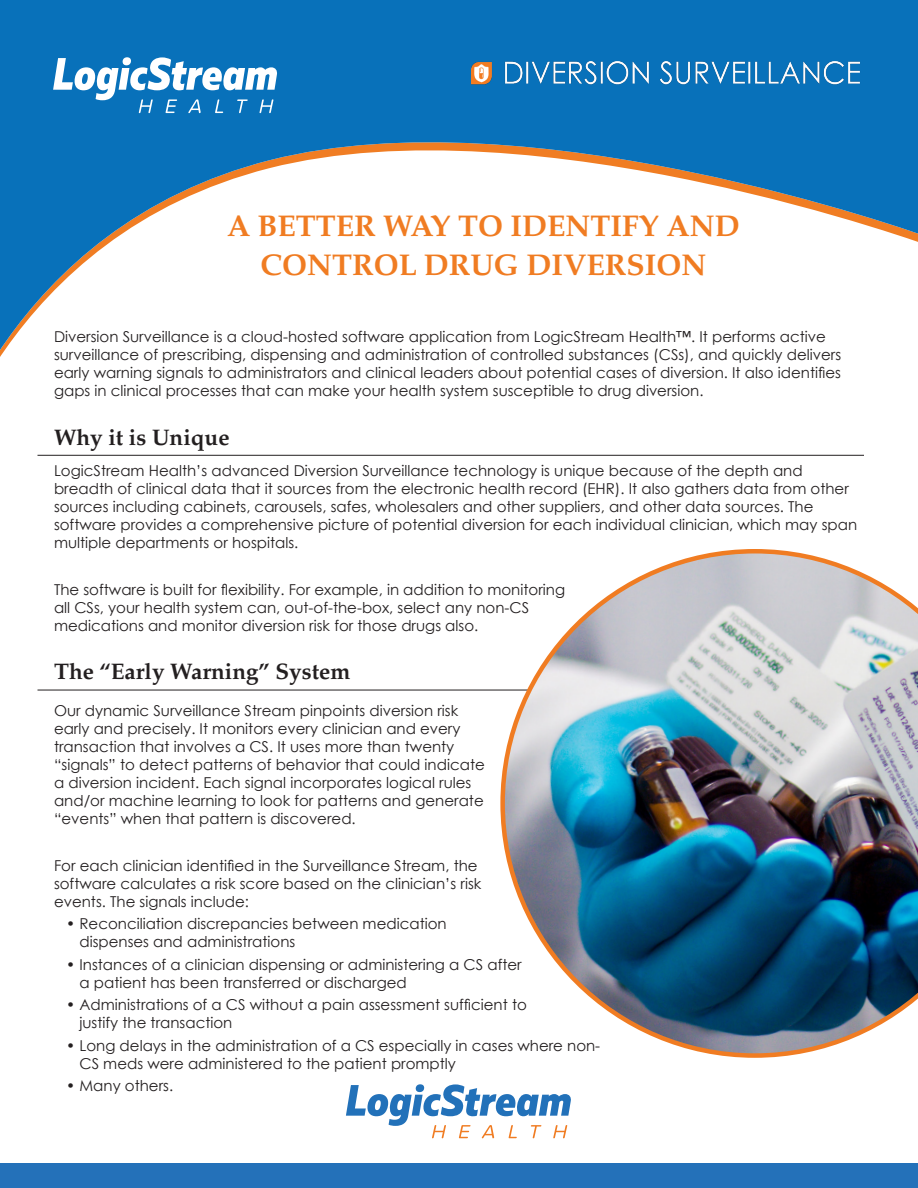
<style>
.page{position:relative;width:918px;height:1188px;background:#fff}
.page>*{position:absolute;margin:0;border:0;box-sizing:border-box;transform-origin:0 0}
.t1{font:700 30px/39px "Palatino";color:#f07c22;text-align:center}
.EXAMPLE_HEAD{font:700 22.5px "Palatino";color:#231f20}
.EXAMPLE_INTRO{font:15px/18px "Century Gothic";color:#231f20}
</style>
<div class="page">
<svg style="left:0;top:0;width:918px;height:357px"></svg>
<div style="left:0;top:1164px;width:918px;height:24px;background:#2471b9"></div>
<svg style="left:53px;top:57px;width:224px;height:56px"></svg>
<svg style="left:346px;top:1084px;width:225px;height:54px"></svg>
<img style="left:472px;top:57px;width:392px;height:35px">
<hr style="left:38px;top:455px;width:826px;height:1px;background:#231f20">
<hr style="left:38px;top:690px;width:490px;height:1px;background:#231f20">
<img style="left:500px;top:549px;width:418px;height:509px">
<p class="t1" style="left:227px;top:206px;width:514px">A BETTER WAY TO IDENTIFY AND<br>CONTROL DRUG DIVERSION</p>
<p class="EXAMPLE_INTRO" style="left:54px;top:327px;width:789px">Diversion Surveillance is a cloud-hosted software application from LogicStream Health™. It performs active surveillance of prescribing, dispensing and administration of controlled substances (CSs), and quickly delivers early warning signals to administrators and clinical leaders about potential cases of diversion. It also identifies gaps in clinical processes that can make your health system susceptible to drug diversion.</p>
<p class="EXAMPLE_HEAD" style="left:54px;top:424px;width:177px">Why it is Unique</p>
<p class="EXAMPLE_INTRO" style="left:54px;top:461px;width:805px">LogicStream Health’s advanced Diversion Surveillance technology is unique because of the depth and breadth of clinical data that it sources from the electronic health record (EHR). It also gathers data from other sources including cabinets, carousels, safes, wholesalers and other suppliers, and other data sources. The software provides a comprehensive picture of potential diversion for each individual clinician, which may span multiple departments or hospitals.</p>
<p class="EXAMPLE_INTRO" style="left:54px;top:580px;width:513px">The software is built for flexibility. For example, in addition to monitoring all CSs, your health system can, out-of-the-box, select any non-CS medications and monitor diversion risk for those drugs also.</p>
<p class="EXAMPLE_HEAD" style="left:54px;top:659px;width:298px">The “Early Warning” System</p>
<p class="EXAMPLE_INTRO" style="left:54px;top:701px;width:432px">Our dynamic Surveillance Stream pinpoints diversion risk early and precisely. It monitors every clinician and every transaction that involves a CS. It uses more than twenty “signals” to detect patterns of behavior that could indicate a diversion incident. Each signal incorporates logical rules and/or machine learning to look for patterns and generate “events” when that pattern is discovered.</p>
<p class="EXAMPLE_INTRO" style="left:54px;top:856px;width:429px">For each clinician identified in the Surveillance Stream, the software calculates a risk score based on the clinician’s risk events. The signals include:</p>
<p class="EXAMPLE_INTRO" style="left:80px;top:914px;width:369px;text-indent:-14px">• Reconciliation discrepancies between medication dispenses and administrations</p>
<p class="EXAMPLE_INTRO" style="left:80px;top:955px;width:444px;text-indent:-14px">• Instances of a clinician dispensing or administering a CS after a patient has been transferred or discharged</p>
<p class="EXAMPLE_INTRO" style="left:80px;top:995px;width:449px;text-indent:-14px">• Administrations of a CS without a pain assessment sufficient to justify the transaction</p>
<p class="EXAMPLE_INTRO" style="left:80px;top:1036px;width:522px;text-indent:-14px">• Long delays in the administration of a CS especially in cases where non-<br>CS meds were administered to the patient promptly</p>
<p class="EXAMPLE_INTRO" style="left:66px;top:1076px;width:109px">• Many others.</p>
</div>
